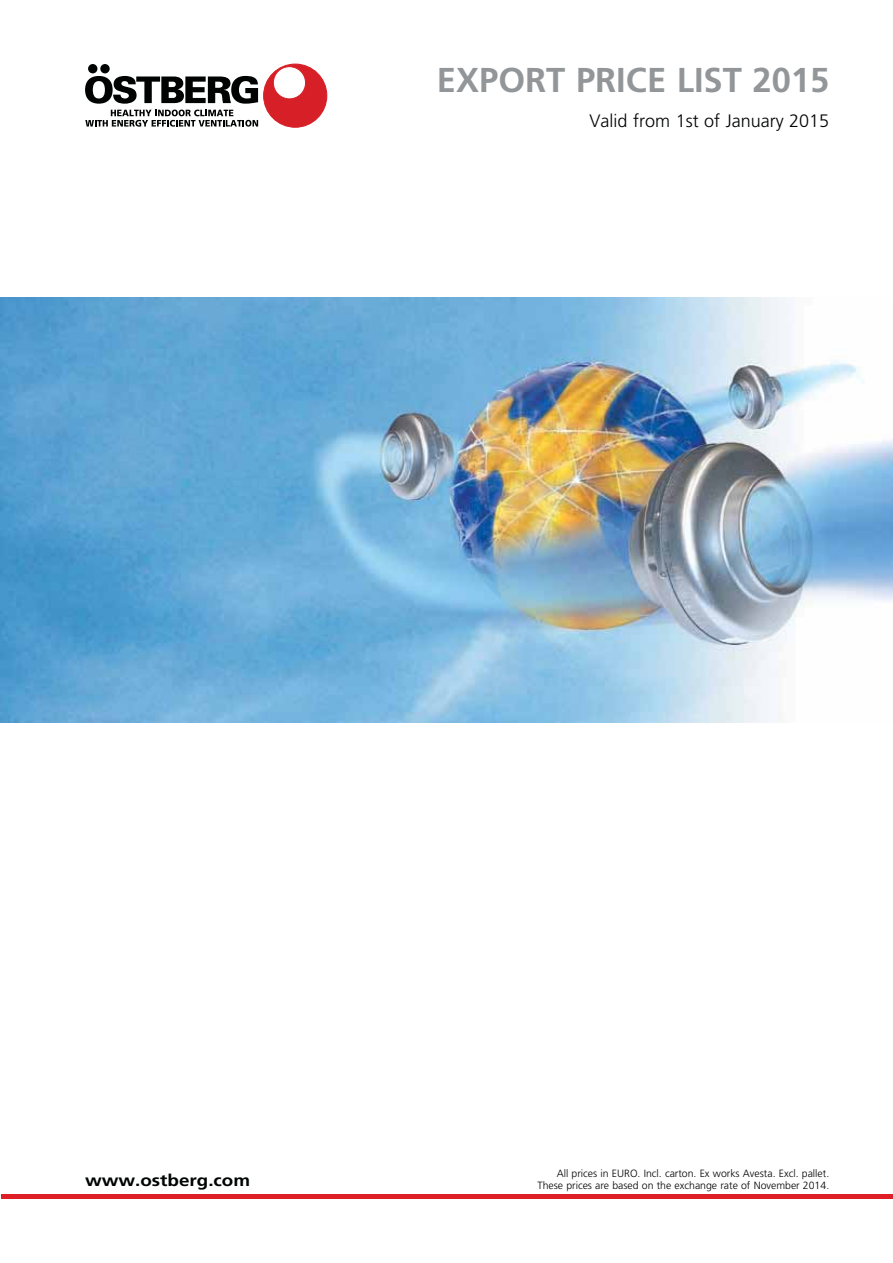
<style>
.page{position:relative;width:893px;height:1263px;background:#fff}
.page>*{position:absolute;margin:0;border:0;box-sizing:border-box;transform-origin:0 0}
.t1{font:700 34.5px "Frutiger LT Std";color:#939698}
.t2{font:300 18px "Frutiger LT Std";color:#010202}
.t3{font:700 16.5px "Frutiger LT Std";color:#010202;scale:1.14 1}
.t4{font:300 10.5px/12px "Frutiger LT Std";color:#010202;text-align:right}
</style>
<div class="page">
<img style="left:0;top:298px;width:893px;height:425px">
<hr style="left:1px;top:1195px;width:892px;height:4px;background:#de1f26">
<svg style="left:85px;top:110px;width:173px;height:17px"></svg>
<svg style="left:85px;top:76px;width:173px;height:28px"></svg>
<div style="left:88px;top:64px;width:9px;height:9px;background:#010202;border-radius:50%"></div>
<div style="left:100px;top:64px;width:10px;height:9px;background:#010202;border-radius:50%"></div>
<div style="left:264px;top:64px;width:63px;height:63px;background:#d71f27;border-radius:50%"></div>
<div style="left:263px;top:64px;width:64px;height:64px;border:1px solid #d71f27;border-radius:50%"></div>
<div style="left:273px;top:67px;width:33px;height:32px;background:#fff;border-radius:50%"></div>
<div style="left:273px;top:66px;width:33px;height:33px;border:1px solid #d71f27;border-radius:50%"></div>
<h1 class="t1" style="left:437px;top:60px;width:394px">EXPORT PRICE LIST 2015</h1>
<h2 class="t2" style="left:590px;top:113px;width:241px">Valid from 1st of January 2015</h2>
<h3 class="t3" style="left:85px;top:1170px;width:146px">www.ostberg.com</h3>
<p class="t4" style="left:537px;top:1168px;width:293px">All prices in EURO. Incl. carton. Ex works Avesta. Excl. pallet.<br>These prices are based on the exchange rate of November 2014.</p>
</div>
